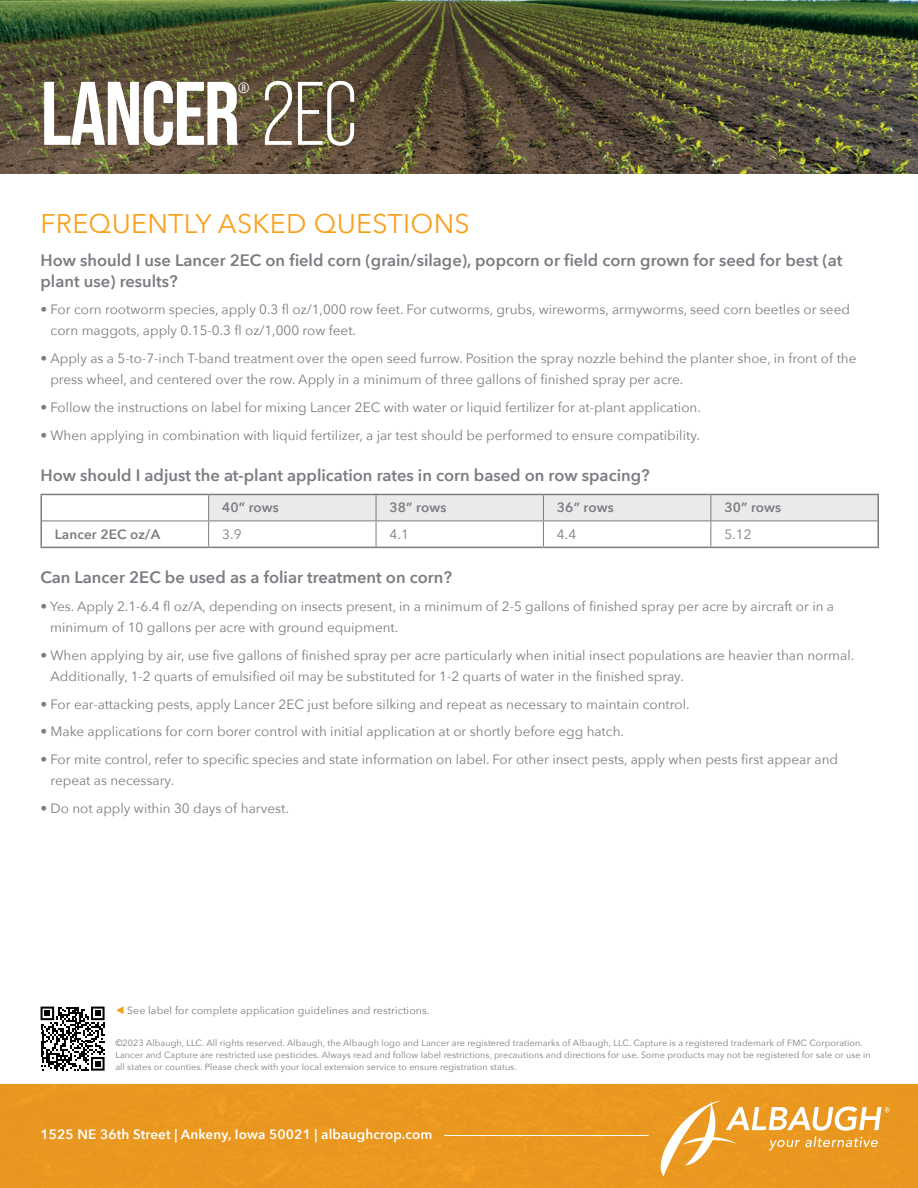
<style>
.page{position:relative;width:918px;height:1188px;background:#fff}
.page>*{position:absolute;margin:0;border:0;box-sizing:border-box;transform-origin:0 0}
.t1{font:700 90px "Bebas Neue Pro";letter-spacing:-.02em;color:#fff}
.t2{font:27px "Avenir Next";letter-spacing:.01em;color:#f9a01b}
.t3{font:600 16.5px/21px "Avenir Next";color:#7a7c81}
.t4{font:15px "Bebas Neue Pro";color:#fff}
.t5{font:13.5px/21px "Avenir Next";color:#7a7c81}
.t6{font:600 13.5px "Avenir Next";letter-spacing:.01em;color:#fff}
.t7{font:600 13.5px "Avenir Next";letter-spacing:.01em;color:#7a7c81}
.t8{font:10.5px "Avenir Next";letter-spacing:.01em;color:#7a7c81}
.t9{font:9px/12px "Avenir Next";letter-spacing:.01em;color:#7a7c81}
.s1{font-weight:400}
</style>
<div class="page">
<img style="left:0;top:0;width:918px;height:174px">
<hr style="left:40px;top:494px;width:169px;height:1px;background:#7a7c81">
<hr style="left:40px;top:495px;width:2px;height:26px;background:#7a7c81">
<hr style="left:40px;top:521px;width:2px;height:26px;background:#7a7c81">
<hr style="left:40px;top:547px;width:169px;height:1px;background:#7a7c81">
<hr style="left:209px;top:547px;width:167px;height:1px;background:#7a7c81">
<hr style="left:376px;top:547px;width:167px;height:1px;background:#7a7c81">
<hr style="left:543px;top:547px;width:168px;height:1px;background:#7a7c81">
<hr style="left:711px;top:547px;width:168px;height:1px;background:#7a7c81">
<hr style="left:42px;top:521px;width:167px;height:1px;background:#7a7c81">
<svg style="left:208px;top:494px;width:671px;height:53px"></svg>
<svg style="left:41px;top:1007px;width:64px;height:64px"></svg>
<div style="left:0;top:1084px;width:918px;height:104px;background:#e99720"></div>
<hr style="left:444px;top:1135px;width:205px;height:1px;background:#fff">
<svg style="left:661px;top:1101px;width:229px;height:75px"></svg>
<h1 class="t1" style="left:40px;top:62px;width:318px">LANCER <span class="s1">2EC</span></h1>
<p class="t4" style="left:238px;top:79px;width:13px">®</p>
<h2 class="t2" style="left:40px;top:201px;width:431px">FREQUENTLY ASKED QUESTIONS</h2>
<p class="t3" style="left:40px;top:249px;width:803px">How should I use Lancer 2EC on field corn (grain/silage), popcorn or field corn grown for seed for best (at plant use) results?</p>
<p class="t5" style="left:51px;top:299px;width:801px;text-indent:-10px">• For corn rootworm species, apply 0.3 fl oz/1,000 row feet. For cutworms, grubs, wireworms, armyworms, seed corn beetles or seed corn maggots, apply 0.15-0.3 fl oz/1,000 row feet.</p>
<p class="t5" style="left:50px;top:347px;width:808px;text-indent:-10px">• Apply as a 5-to-7-inch T-band treatment over the open seed furrow. Position the spray nozzle behind the planter shoe, in front of the press wheel, and centered over the row. Apply in a minimum of three gallons of finished spray per acre.</p>
<p class="t5" style="left:40px;top:396px;width:662px">• Follow the instructions on label for mixing Lancer 2EC with water or liquid fertilizer for at-plant application.</p>
<p class="t5" style="left:40px;top:424px;width:661px">• When applying in combination with liquid fertilizer, a jar test should be performed to ensure compatibility.</p>
<p class="t3" style="left:40px;top:464px;width:611px">How should I adjust the at-plant application rates in corn based on row spacing?</p>
<p class="t7" style="left:222px;top:496px;width:58px">40” rows</p>
<p class="t7" style="left:390px;top:496px;width:58px">38” rows</p>
<p class="t7" style="left:557px;top:496px;width:58px">36” rows</p>
<p class="t7" style="left:724px;top:496px;width:58px">30” rows</p>
<p class="t7" style="left:55px;top:522px;width:107px">Lancer 2EC oz/A</p>
<p class="t5" style="left:222px;top:523px;width:21px">3.9</p>
<p class="t5" style="left:390px;top:523px;width:21px">4.1</p>
<p class="t5" style="left:557px;top:523px;width:21px">4.4</p>
<p class="t5" style="left:724px;top:523px;width:29px">5.12</p>
<p class="t3" style="left:40px;top:567px;width:413px">Can Lancer 2EC be used as a foliar treatment on corn?</p>
<p class="t5" style="left:50px;top:595px;width:785px;text-indent:-10px">• Yes. Apply 2.1-6.4 fl oz/A, depending on insects present, in a minimum of 2-5 gallons of finished spray per acre by aircraft or in a minimum of 10 gallons per acre with ground equipment.</p>
<p class="t5" style="left:50px;top:644px;width:805px;text-indent:-10px">• When applying by air, use five gallons of finished spray per acre particularly when initial insect populations are heavier than normal.<br>Additionally, 1-2 quarts of emulsified oil may be substituted for 1-2 quarts of water in the finished spray.</p>
<p class="t5" style="left:40px;top:693px;width:651px">• For ear-attacking pests, apply Lancer 2EC just before silking and repeat as necessary to maintain control.</p>
<p class="t5" style="left:40px;top:721px;width:585px">• Make applications for corn borer control with initial application at or shortly before egg hatch.</p>
<p class="t5" style="left:51px;top:748px;width:789px;text-indent:-10px">• For mite control, refer to specific species and state information on label. For other insect pests, apply when pests first appear and repeat as necessary.</p>
<p class="t5" style="left:40px;top:797px;width:250px">• Do not apply within 30 days of harvest.</p>
<p class="t8" style="left:127px;top:1002px;width:304px">See label for complete application guidelines and restrictions.</p>
<p class="t9" style="left:115px;top:1037px;width:757px">©2023 Albaugh, LLC. All rights reserved. Albaugh, the Albaugh logo and Lancer are registered trademarks of Albaugh, LLC. Capture is a registered trademark of FMC Corporation.<br>Lancer and Capture are restricted use pesticides. Always read and follow label restrictions, precautions and directions for use. Some products may not be registered for sale or use in all states or counties. Please check with your local extension service to ensure registration status.</p>
<p class="t6" style="left:40px;top:1123px;width:394px">1525 NE 36th Street | Ankeny, Iowa 50021 | albaughcrop.com</p>
</div>
